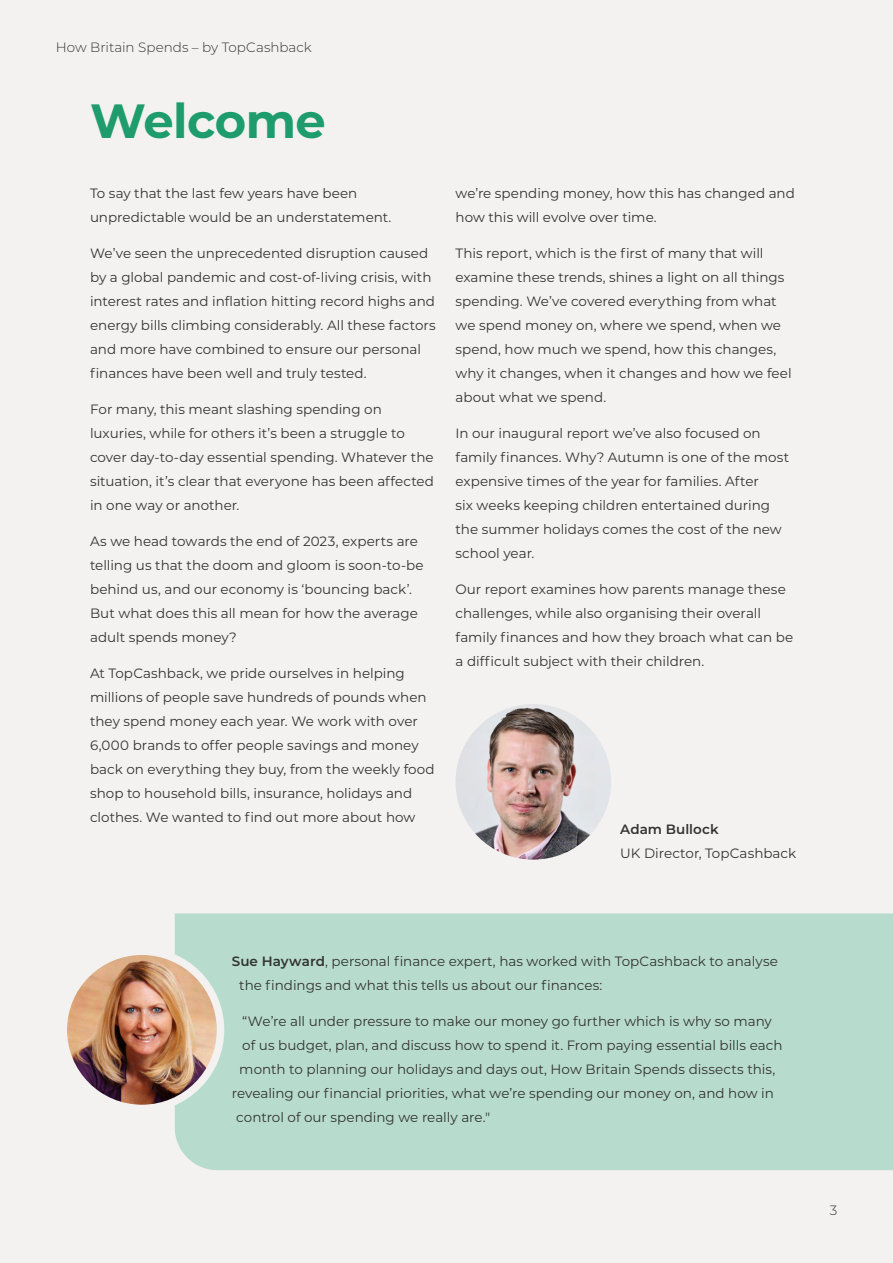
<style>
.page{position:relative;width:893px;height:1263px;background:#f3f2f1}
.page>*{position:absolute;margin:0;border:0;box-sizing:border-box;transform-origin:0 0}
.t1{font:700 48px "Montserrat";letter-spacing:-.01em;color:#1e9c6d}
.t2{font:13.5px/24px "Montserrat";color:#333}
.t3{font:300 13.5px "Montserrat";color:#333}
.t4{font:600 13.5px "Montserrat";letter-spacing:.005em;color:#333}
.s1{font-weight:600}
</style>
<div class="page">
<div style="left:175px;top:913px;width:718px;height:257px;background:#b7dbcd"></div>
<img style="left:69px;top:954px;width:152px;height:154px">
<div style="left:60px;top:947px;width:164px;height:165px;border:8px solid #f3f2f1;border-radius:50%"></div>
<img style="left:455px;top:704px;width:156px;height:156px;border-radius:78px">
<p class="t3" style="left:56px;top:38px;width:258px">How Britain Spends – by TopCashback</p>
<h1 class="t1" style="left:90px;top:86px;width:237px">Welcome</h1>
<p class="t2" style="left:90px;top:181px;width:303px">To say that the last few years have been unpredictable would be an understatement.</p>
<p class="t2" style="left:90px;top:241px;width:347px">We’ve seen the unprecedented disruption caused by a global pandemic and cost-of-living crisis, with interest rates and inflation hitting record highs and energy bills climbing considerably. All these factors and more have combined to ensure our personal finances have been well and truly tested.</p>
<p class="t2" style="left:90px;top:397px;width:346px">For many, this meant slashing spending on luxuries, while for others it’s been a struggle to cover day-to-day essential spending. Whatever the situation, it’s clear that everyone has been affected in one way or another.</p>
<p class="t2" style="left:90px;top:529px;width:335px">As we head towards the end of 2023, experts are telling us that the doom and gloom is soon-to-be behind us, and our economy is ‘bouncing back’.<br>But what does this all mean for how the average adult spends money?</p>
<p class="t2" style="left:90px;top:661px;width:346px">At TopCashback, we pride ourselves in helping millions of people save hundreds of pounds when they spend money each year. We work with over 6,000 brands to offer people savings and money back on everything they buy, from the weekly food shop to household bills, insurance, holidays and clothes. We wanted to find out more about how</p>
<p class="t2" style="left:455px;top:181px;width:341px">we’re spending money, how this has changed and how this will evolve over time.</p>
<p class="t2" style="left:455px;top:241px;width:338px">This report, which is the first of many that will examine these trends, shines a light on all things spending. We’ve covered everything from what we spend money on, where we spend, when we spend, how much we spend, how this changes, why it changes, when it changes and how we feel about what we spend.</p>
<p class="t2" style="left:455px;top:421px;width:335px">In our inaugural report we’ve also focused on family finances. Why? Autumn is one of the most expensive times of the year for families. After<br>six weeks keeping children entertained during the summer holidays comes the cost of the new school year.</p>
<p class="t2" style="left:455px;top:577px;width:339px">Our report examines how parents manage these challenges, while also organising their overall family finances and how they broach what can be a difficult subject with their children.</p>
<p class="t4" style="left:620px;top:820px;width:100px">Adam Bullock</p>
<p class="t2" style="left:620px;top:841px;width:178px">UK Director, TopCashback</p>
<p class="t2" style="left:239px;top:949px;width:540px;text-indent:-8px"><span class="s1">Sue Hayward</span>, personal finance expert, has worked with TopCashback to analyse the findings and what this tells us about our finances:</p>
<p class="t2" style="left:242px;top:1009px;width:531px">“We’re all under pressure to make our money go further which is why so many</p>
<p class="t2" style="left:242px;top:1033px;width:542px">of us budget, plan, and discuss how to spend it. From paying essential bills each</p>
<p class="t2" style="left:239px;top:1057px;width:538px">month to planning our holidays and days out, How Britain Spends dissects this,</p>
<p class="t2" style="left:232px;top:1081px;width:544px">revealing our financial priorities, what we’re spending our money on, and how in</p>
<p class="t2" style="left:236px;top:1105px;width:255px">control of our spending we really are."</p>
<p class="t3" style="left:830px;top:1201px;width:9px">3</p>
</div>
